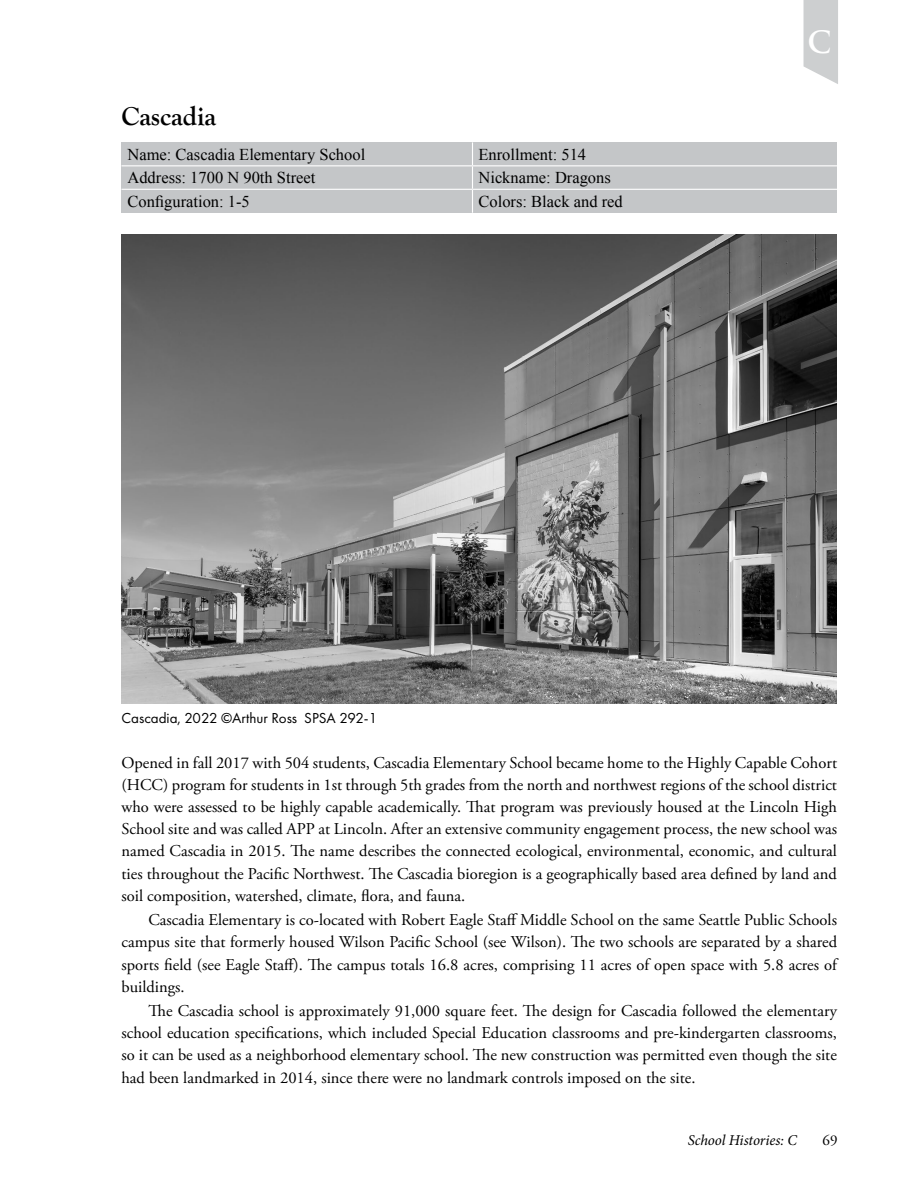
<style>
.page{position:relative;width:918px;height:1188px;background:#fff}
.page>*{position:absolute;margin:0;border:0;box-sizing:border-box;transform-origin:0 0}
.t1{font:600 30px "Trajan Pro 3";color:#fff}
.t2{font:700 27px "Goudy Old Style T";color:#000}
.t3{font:16.5px/22.2px "Adobe Garamond Pro";color:#000;text-align:justify}
.t4{font:16.5px "Times New Roman";color:#000}
.t5{font:15px "Futura PT";color:#000}
.t6{font:italic 15px "Minion Pro";letter-spacing:-.01em;color:#000}
.t7{font:15px "Adobe Garamond Pro";color:#000}
</style>
<div class="page">
<svg style="left:804px;top:0;width:34px;height:84px;background:#d2d3d4"></svg>
<div style="left:122px;top:142px;width:715px;height:71px;background:#c4c6c8"></div>
<hr style="left:122px;top:165px;width:350px;height:1px;background:#fff">
<hr style="left:472px;top:165px;width:366px;height:1px;background:#fff">
<hr style="left:122px;top:189px;width:350px;height:1px;background:#fff">
<hr style="left:472px;top:189px;width:366px;height:1px;background:#fff">
<svg style="left:472px;top:142px;width:1px;height:71px"></svg>
<img style="left:122px;top:235px;width:715px;height:469px">
<h1 class="t2" style="left:122px;top:101px;width:96px">Cascadia</h1>
<p class="t4" style="left:128px;top:143px;width:239px">Name: Cascadia Elementary School</p>
<p class="t4" style="left:479px;top:143px;width:109px">Enrollment: 514</p>
<p class="t4" style="left:128px;top:167px;width:189px">Address: 1700 N 90th Street</p>
<p class="t4" style="left:479px;top:167px;width:134px">Nickname: Dragons</p>
<p class="t4" style="left:128px;top:190px;width:124px">Configuration: 1-5</p>
<p class="t4" style="left:479px;top:190px;width:146px">Colors: Black and red</p>
<p class="t1" style="left:808px;top:21px;width:26px">C</p>
<p class="t5" style="left:122px;top:709px;width:257px">Cascadia, 2022 ©Arthur Ross SPSA 292-1</p>
<p class="t3" style="left:122px;top:752px;width:717px">Opened in fall 2017 with 504 students, Cascadia Elementary School became home to the Highly Capable Cohort (HCC) program for students in 1st through 5th grades from the north and northwest regions of the school district who were assessed to be highly capable academically. That program was previously housed at the Lincoln High School site and was called APP at Lincoln. After an extensive community engagement process, the new school was named Cascadia in 2015. The name describes the connected ecological, environmental, economic, and cultural ties throughout the Pacific Northwest. The Cascadia bioregion is a geographically based area defined by land and soil composition, watershed, climate, flora, and fauna.</p>
<p class="t3" style="left:122px;top:910px;width:717px;text-indent:27px">Cascadia Elementary is co-located with Robert Eagle Staff Middle School on the same Seattle Public Schools campus site that formerly housed Wilson Pacific School (see Wilson). The two schools are separated by a shared sports field (see Eagle Staff). The campus totals 16.8 acres, comprising 11 acres of open space with 5.8 acres of buildings.</p>
<p class="t3" style="left:122px;top:1000px;width:717px;text-indent:27px">The Cascadia school is approximately 91,000 square feet. The design for Cascadia followed the elementary school education specifications, which included Special Education classrooms and pre-kindergarten classrooms, so it can be used as a neighborhood elementary school. The new construction was permitted even though the site had been landmarked in 2014, since there were no landmark controls imposed on the site.</p>
<p class="t6" style="left:688px;top:1130px;width:111px">School Histories: C</p>
<p class="t7" style="left:823px;top:1131px;width:16px">69</p>
</div>
